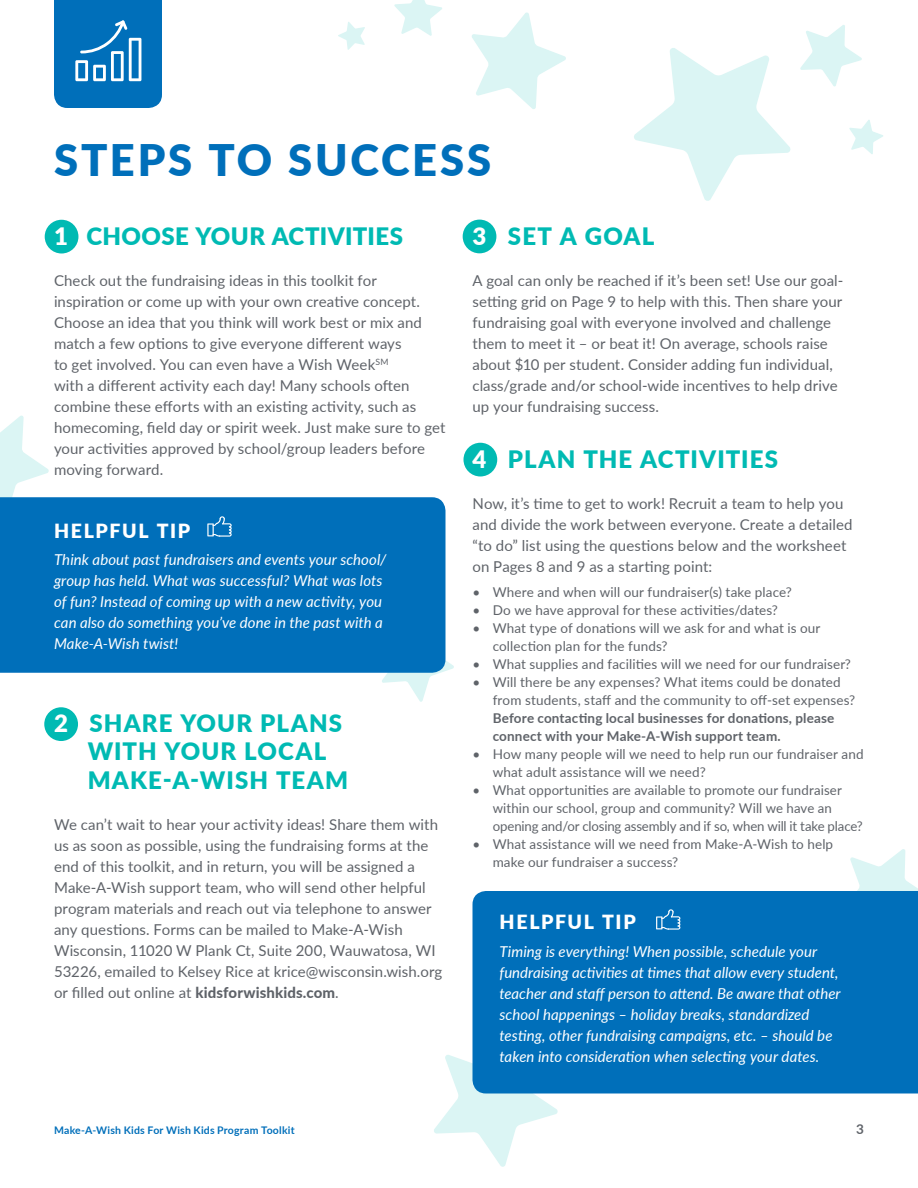
<style>
.page{position:relative;width:918px;height:1188px;background:#fff}
.page>*{position:absolute;margin:0;border:0;box-sizing:border-box;transform-origin:0 0}
.t1{font:900 43.5px "Lato";letter-spacing:.065em;color:#006fba}
.t2{font:900 24px/28.5px "Lato";letter-spacing:.045em;color:#00bab3}
.t3{font:900 24px "Lato";letter-spacing:.02em;color:#00bab3}
.t4{font:900 19.5px "Lato";letter-spacing:.085em;color:#fff}
.Body{font:15px/21px "Lato";letter-spacing:.005em;color:#5f6369}
.Body-2{font:italic 15px/21px "Lato";letter-spacing:.005em;color:#fff}
.t5{font:13.5px/18px "Lato";letter-spacing:.01em;color:#5f6369}
.Page_Number{font:700 13.5px "Lato";color:#5f6369}
.t6{font:700 10.5px "Lato";letter-spacing:.02em;color:#006fba}
.s1{color:#fff}
.s2{font-weight:800}
.s3{font-weight:700}
</style>
<div class="page">
<svg style="left:0;top:415px;width:49px;height:82px"></svg>
<svg style="left:382px;top:661px;width:72px;height:41px"></svg>
<svg style="left:434px;top:1055px;width:124px;height:112px"></svg>
<svg style="left:850px;top:849px;width:68px;height:42px"></svg>
<div style="left:0;top:497px;width:446px;height:176px;background:#006fba"></div>
<div style="left:472px;top:891px;width:446px;height:203px;background:#006fba"></div>
<svg style="left:634px;top:48px;width:157px;height:153px"></svg>
<div style="left:45px;top:220px;width:33px;height:34px;background:#00bab3;border-radius:50%"></div>
<div style="left:464px;top:443px;width:33px;height:33px;background:#00bab3;border-radius:50%"></div>
<div style="left:463px;top:220px;width:33px;height:33px;background:#00bab3;border-radius:50%"></div>
<svg style="left:849px;top:120px;width:34px;height:34px"></svg>
<div style="left:44px;top:707px;width:34px;height:34px;background:#00bab3;border-radius:50%"></div>
<svg style="left:800px;top:25px;width:62px;height:62px"></svg>
<svg style="left:394px;top:0;width:48px;height:36px"></svg>
<svg style="left:338px;top:22px;width:27px;height:28px"></svg>
<svg style="left:472px;top:12px;width:94px;height:97px"></svg>
<svg style="left:54px;top:0;width:108px;height:108px;background:#157abf"></svg>
<svg style="left:656px;top:909px;width:24px;height:21px"></svg>
<svg style="left:207px;top:516px;width:25px;height:21px"></svg>
<h1 class="t1" style="left:54px;top:127px;width:439px">STEPS TO SUCCESS</h1>
<h2 class="t3" style="left:54px;top:218px;width:351px"><span class="s1">1</span> CHOOSE YOUR ACTIVITIES</h2>
<p class="Body" style="left:54px;top:270px;width:393px">Check out the fundraising ideas in this toolkit for inspiration or come up with your own creative concept.<br>Choose an idea that you think will work best or mix and match a few options to give everyone different ways<br>to get involved. You can even have a Wish Week<sup>SM<br></sup>with a different activity each day! Many schools often combine these efforts with an existing activity, such as homecoming, field day or spirit week. Just make sure to get your activities approved by school/group leaders before moving forward.</p>
<h3 class="t4" style="left:54px;top:516px;width:138px">HELPFUL TIP</h3>
<p class="Body-2" style="left:54px;top:549px;width:334px">Think about past fundraisers and events your school/ group has held. What was successful? What was lots of fun? Instead of coming up with a new activity, you can also do something you’ve done in the past with a Make-A-Wish twist!</p>
<h2 class="t2" style="left:88px;top:708px;width:262px;text-indent:-34px"><span class="s1">2</span> SHARE YOUR PLANS<br>WITH YOUR LOCAL<br>MAKE-A-WISH TEAM</h2>
<p class="Body" style="left:54px;top:813px;width:390px">We can’t wait to hear your activity ideas! Share them with us as soon as possible, using the fundraising forms at the end of this toolkit, and in return, you will be assigned a Make-A-Wish support team, who will send other helpful program materials and reach out via telephone to answer any questions. Forms can be mailed to Make-A-Wish Wisconsin, 11020 W Plank Ct, Suite 200, Wauwatosa, WI 53226, emailed to Kelsey Rice at krice@wisconsin.wish.org or filled out online at <span class="s2">kidsforwishkids.com</span>.</p>
<h2 class="t2" style="left:472px;top:221px;width:183px"><span class="s1">3</span> SET A GOAL</h2>
<p class="Body" style="left:472px;top:270px;width:372px">A goal can only be reached if it’s been set! Use our goal&shy;setting grid on Page 9 to help with this. Then share your fundraising goal with everyone involved and challenge them to meet it – or beat it! On average, schools raise about $10 per student. Consider adding fun individual, class/grade and/or school-wide incentives to help drive up your fundraising success.</p>
<h2 class="t2" style="left:472px;top:444px;width:307px"><span class="s1">4</span> PLAN THE ACTIVITIES</h2>
<p class="Body" style="left:472px;top:492px;width:382px">Now, it’s time to get to work! Recruit a team to help you and divide the work between everyone. Create a detailed “to do” list using the questions below and the worksheet on Pages 8 and 9 as a starting point:</p>
<p class="t5" style="left:472px;top:582px;width:321px">• Where and when will our fundraiser(s) take place?</p>
<p class="t5" style="left:472px;top:600px;width:307px">• Do we have approval for these activities/dates?</p>
<p class="t5" style="left:493px;top:618px;width:329px;text-indent:-20px">• What type of donations will we ask for and what is our collection plan for the funds?</p>
<p class="t5" style="left:472px;top:654px;width:380px">• What supplies and facilities will we need for our fundraiser?</p>
<p class="t5" style="left:493px;top:672px;width:364px;text-indent:-20px">• Will there be any expenses? What items could be donated from students, staff and the community to off-set expenses?<br><span class="s3">Before contacting local businesses for donations, please connect with your Make-A-Wish support team.</span></p>
<p class="t5" style="left:493px;top:744px;width:372px;text-indent:-20px">• How many people will we need to help run our fundraiser and what adult assistance will we need?</p>
<p class="t5" style="left:493px;top:780px;width:371px;text-indent:-20px">• What opportunities are available to promote our fundraiser within our school, group and community? Will we have an opening and/or closing assembly and if so, when will it take place?</p>
<p class="t5" style="left:493px;top:834px;width:342px;text-indent:-20px">• What assistance will we need from Make-A-Wish to help make our fundraiser a success?</p>
<h3 class="t4" style="left:500px;top:907px;width:138px">HELPFUL TIP</h3>
<p class="Body-2" style="left:500px;top:940px;width:343px">Timing is everything! When possible, schedule your fundraising activities at times that allow every student, teacher and staff person to attend. Be aware that other school happenings – holiday breaks, standardized testing, other fundraising campaigns, etc. – should be taken into consideration when selecting your dates.</p>
<p class="t6" style="left:54px;top:1122px;width:242px">Make-A-Wish Kids For Wish Kids Program Toolkit</p>
<p class="Page_Number" style="left:856px;top:1119px;width:9px">3</p>
</div>
